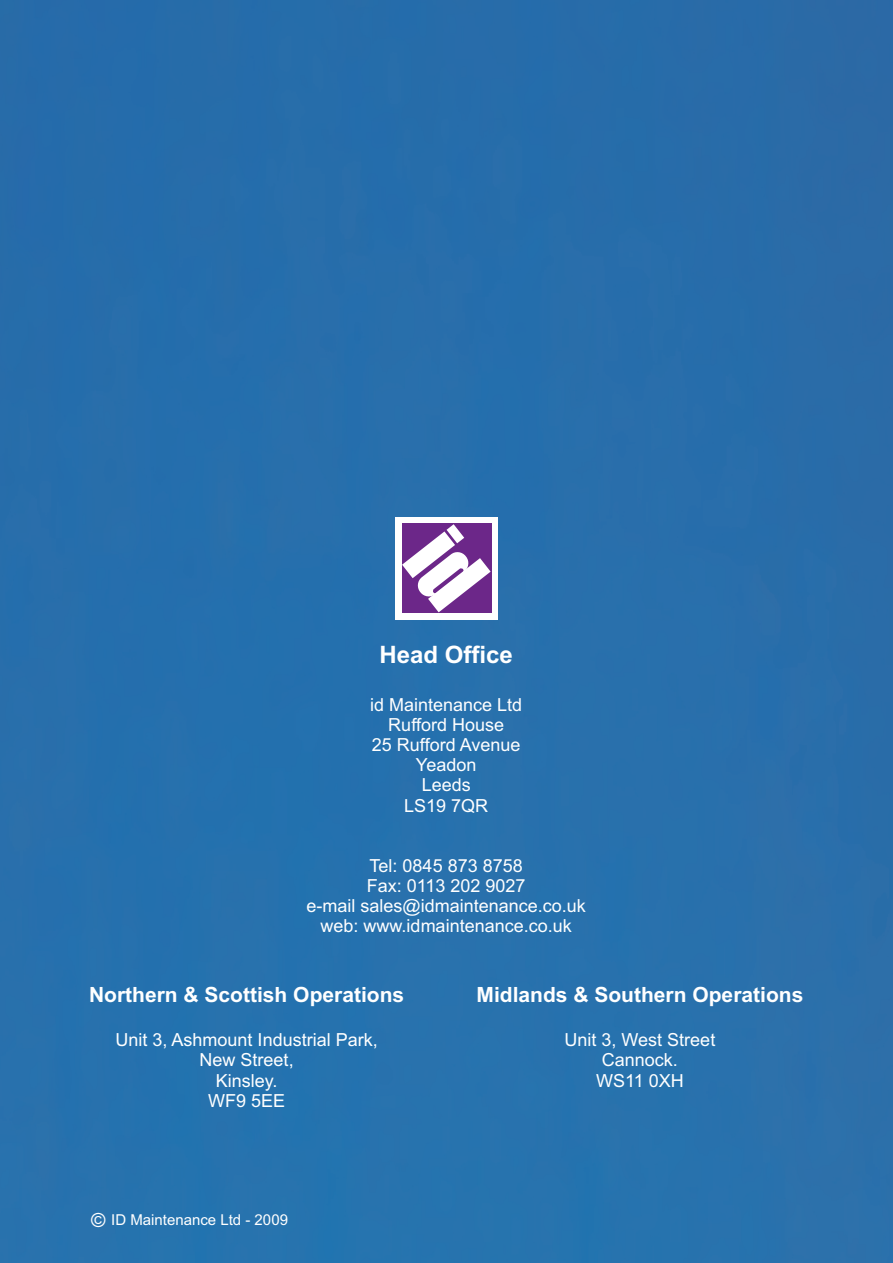
<style>
.page{position:relative;width:893px;height:1263px;background:#276fac}
.page>*{position:absolute;margin:0;border:0;box-sizing:border-box;transform-origin:0 0}
.t1{font:700 24px "Arial";color:#fff}
.t2{font:700 21px "Arial";color:#fff}
.t3{font:18px/20.1px "Arial";color:#fff;text-align:center}
.t4{font:15px "Arial";color:#fff}
.s1{font-size:19.5px}
</style>
<div class="page">
<div style="left:395px;top:517px;width:103px;height:103px;background:#fff"></div>
<div style="left:402px;top:523px;width:89px;height:90px;background:#6c2789"></div>
<svg style="left:402px;top:524px;width:89px;height:88px"></svg>
<h1 class="t1" style="left:379px;top:645px;width:135px">Head Office</h1>
<p class="t3" style="left:370px;top:696px;width:154px">id Maintenance Ltd<br>Rufford House<br>25 Rufford Avenue<br>Yeadon<br>Leeds<br>LS19 7QR</p>
<p class="t3" style="left:306px;top:857px;width:281px">Tel: 0845 873 8758<br>Fax: 0113 202 9027<br>e-mail sales@idmaintenance.co.uk web: www.idmaintenance.co.uk</p>
<p class="t2" style="left:89px;top:987px;width:317px">Northern &amp; Scottish Operations</p>
<p class="t3" style="left:116px;top:1032px;width:264px">Unit 3, Ashmount Industrial Park,<br>New Street,<br>Kinsley.<br>WF9 5EE</p>
<p class="t4" style="left:91px;top:1214px;width:198px"><span class="s1">©</span> ID Maintenance Ltd - 2009</p>
<p class="t2" style="left:477px;top:987px;width:328px">Midlands &amp; Southern Operations</p>
<p class="t3" style="left:565px;top:1032px;width:152px">Unit 3, West Street<br>Cannock.<br>WS11 0XH</p>
</div>
